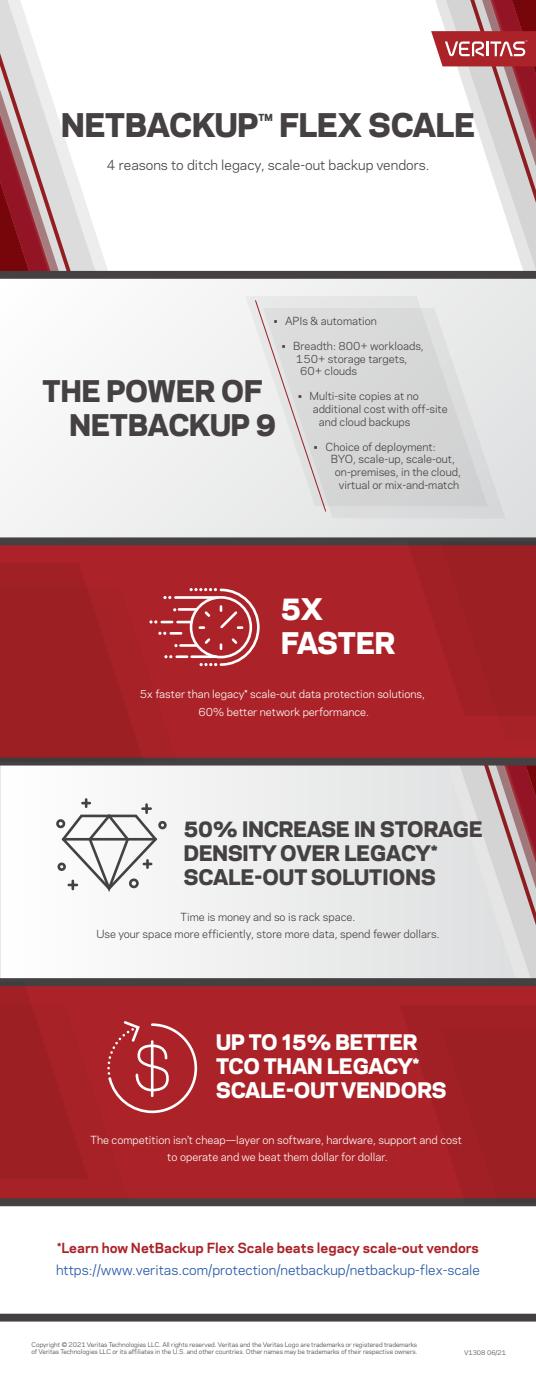
<style>
.page{position:relative;width:536px;height:1386px;background:#fff}
.page>*{position:absolute;margin:0;border:0;box-sizing:border-box;transform-origin:0 0}
.t1{font:800 30.62px "Polaris";color:#454142}
.t2{font:800 28px/33.6px "Polaris";color:#454142}
.t3{font:800 28px/33.6px "Polaris";color:#fff}
.t4{font:800 20.12px/24.2px "Polaris";color:#454142}
.t5{font:800 20.12px/24.2px "Polaris";color:#fff}
.t6{font:13.12px "Polaris";color:#2356a7}
.t7{font:700 13.12px "Polaris";color:#ab2328}
.t8{font:13.12px "Polaris";color:#454142}
.t9{font:10.5px/17.5px "Polaris";color:#454142;text-align:center}
.t10{font:10.5px/17.5px "Polaris";color:#fff;text-align:center}
.t11{font:800 9.19px "Polaris";color:#454142}
.t12{font:6.12px/7.4px "Polaris";color:#454142}
</style>
<div class="page">
<div style="left:0;top:541px;width:536px;height:221px;background:#ab2328"></div>
<svg style="left:56px;top:766px;width:382px;height:212px"></svg>
<div style="left:0;top:275px;width:536px;height:266px;background:linear-gradient(to right,#f9f9fa,#e2e3e4)"></div>
<div style="left:0;top:537px;width:536px;height:8px;background:#454142"></div>
<svg style="left:438px;top:766px;width:98px;height:212px;background:#d2c5c6"></svg>
<div style="left:0;top:758px;width:536px;height:8px;background:#454142"></div>
<div style="left:0;top:982px;width:536px;height:221px;background:#ab2328"></div>
<div style="left:0;top:978px;width:536px;height:8px;background:#454142"></div>
<div style="left:0;top:1198px;width:536px;height:8px;background:#454142"></div>
<div style="left:0;top:1314px;width:536px;height:8px;background:#454142"></div>
<div style="left:0;top:563px;width:87px;height:25px;background:#a02025"></div>
<svg style="left:0;top:588px;width:185px;height:170px;fill:#9b1f23"></svg>
<svg style="left:398px;top:545px;width:138px;height:171px"></svg>
<svg style="left:399px;top:1005px;width:137px;height:194px"></svg>
<svg style="left:88px;top:211px;width:25px;height:60px"></svg>
<svg style="left:0;top:0;width:88px;height:271px"></svg>
<div style="left:0;top:271px;width:536px;height:8px;background:#454142"></div>
<div style="left:245px;top:296px;width:242px;height:210px;background:#ebebec"></div>
<svg style="left:263px;top:308px;width:242px;height:211px;background:#d9dada"></svg>
<svg style="left:431px;top:0;width:105px;height:271px"></svg>
<svg style="left:149px;top:588px;width:111px;height:79px"></svg>
<div style="left:56px;top:819px;width:9px;height:9px;border:3px solid #454142;border-radius:50%"></div>
<div style="left:158px;top:821px;width:9px;height:8px;border:3px solid #454142;border-radius:50%"></div>
<svg style="left:60px;top:799px;width:99px;height:97px"></svg>
<div style="left:57px;top:863px;width:9px;height:8px;border:3px solid #454142;border-radius:50%"></div>
<svg style="left:0;top:986px;width:198px;height:213px"></svg>
<svg style="left:255px;top:300px;width:71px;height:212px;background:#e1e0e1"></svg>
<h1 class="t1" style="left:61px;top:100px;width:199px">NETBACKUP</h1>
<p class="t11" style="left:258px;top:109px;width:16px">TM</p>
<h1 class="t1" style="left:279px;top:100px;width:197px">FLEX SCALE</h1>
<p class="t8" style="left:107px;top:155px;width:324px">4 reasons to ditch legacy, scale-out backup vendors.</p>
<p class="t9" style="left:274px;top:311px;width:105px">• APIs &amp; automation</p>
<p class="t9" style="left:282px;top:337px;width:143px">• Breadth: 800+ workloads,</p>
<p class="t9" style="left:296px;top:349px;width:113px">150+ storage targets,</p>
<p class="t9" style="left:300px;top:362px;width:58px">60+ clouds</p>
<p class="t9" style="left:298px;top:387px;width:122px">• Multi-site copies at no</p>
<p class="t9" style="left:312px;top:400px;width:136px">additional cost with off-site</p>
<p class="t9" style="left:318px;top:412px;width:93px">and cloud backups</p>
<p class="t9" style="left:314px;top:437px;width:123px">• Choice of deployment:</p>
<p class="t9" style="left:331px;top:450px;width:126px">BYO, scale-up, scale-out,</p>
<p class="t9" style="left:335px;top:463px;width:127px">on-premises, in the cloud,</p>
<p class="t9" style="left:338px;top:475px;width:122px">virtual or mix-and-match</p>
<h2 class="t2" style="left:70px;top:371px;width:207px;text-indent:-27px">THE POWER OF<br>NETBACKUP 9</h2>
<h2 class="t3" style="left:281px;top:590px;width:115px">5X<br>FASTER</h2>
<p class="t10" style="left:140px;top:685px;width:286px">5x faster than legacy* scale-out data protection solutions,<br>60% better network performance.</p>
<h3 class="t4" style="left:184px;top:815px;width:300px">50% INCREASE IN STORAGE<br>DENSITY OVER LEGACY*<br>SCALE-OUT SOLUTIONS</h3>
<p class="t9" style="left:96px;top:907px;width:344px">Time is money and so is rack space.<br>Use your space more efficiently, store more data, spend fewer dollars.</p>
<h3 class="t5" style="left:216px;top:1027px;width:232px">UP TO 15% BETTER<br>TCO THAN LEGACY*<br>SCALE-OUT VENDORS</h3>
<p class="t10" style="left:90px;top:1130px;width:373px">The competition isn’t cheap—layer on software, hardware, support and cost to operate and we beat them dollar for dollar.</p>
<p class="t7" style="left:57px;top:1238px;width:423px">*Learn how NetBackup Flex Scale beats legacy scale-out vendors</p>
<p class="t6" style="left:56px;top:1260px;width:425px">https://www.veritas.com/protection/netbackup/netbackup-flex-scale</p>
<p class="t12" style="left:32px;top:1341px;width:387px">Copyright © 2021 Veritas Technologies LLC. All rights reserved. Veritas and the Veritas Logo are trademarks or registered trademarks of Veritas Technologies LLC or its affiliates in the U.S. and other countries. Other names may be trademarks of their respective owners.</p>
<p class="t12" style="left:464px;top:1348px;width:44px">V1308 06/21</p>
</div>
